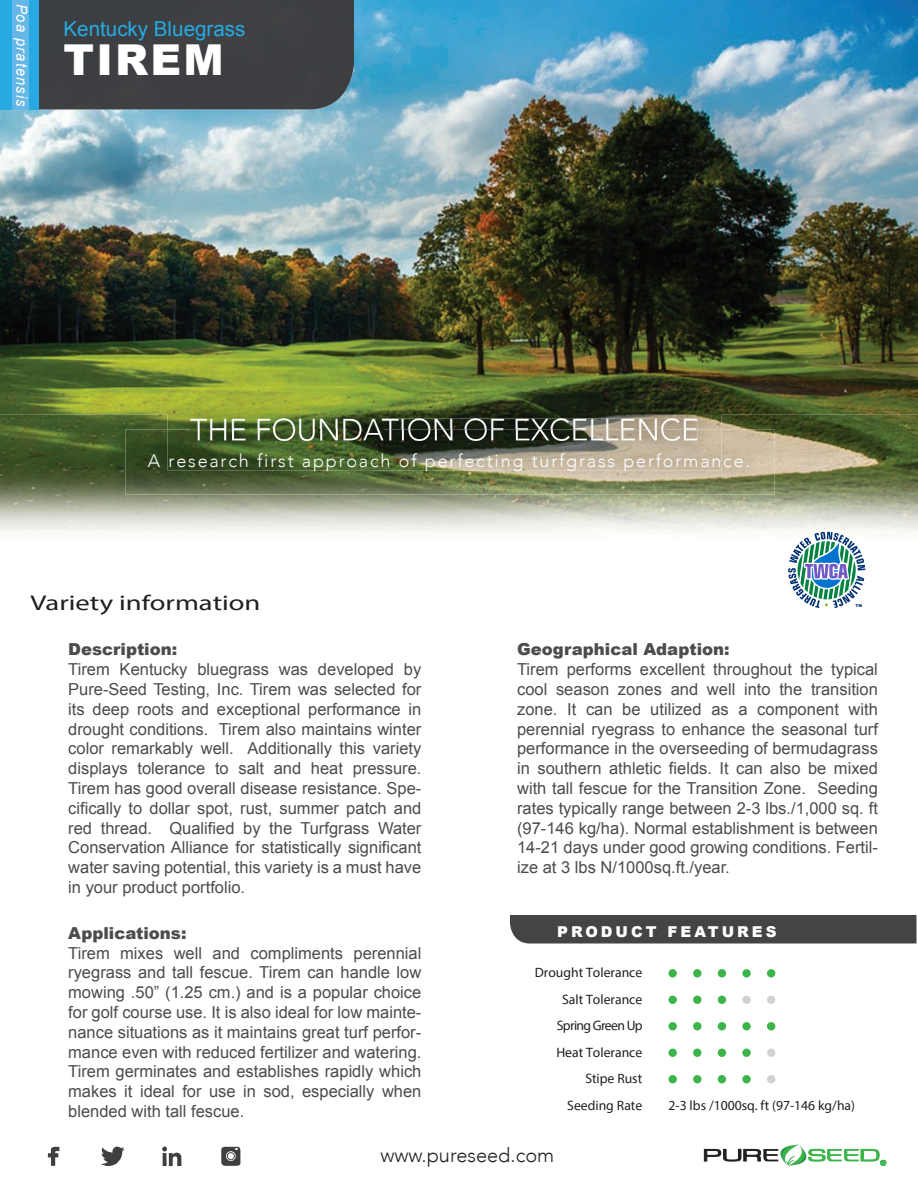
<style>
.page{position:relative;width:918px;height:1188px;background:#fff}
.page>*{position:absolute;margin:0;border:0;box-sizing:border-box;transform-origin:0 0}
.t1{font:900 42.6px "Arial";letter-spacing:.05em;color:#fff}
.t2{font:300 30.15px "Avenir";color:#fff}
.t3{font:21.45px "Handwriting Dakota";color:#231f20;scale:1.34 1}
.t4{font:20.55px "Arial";color:#26aae1}
.t5{font:300 19.95px "Avenir";color:#231f20}
.t6{font:300 18px "Avenir";letter-spacing:.1em;color:#fff}
.t7{font:16.5px/19.8px "Arial";color:#4b4c4d;text-align:justify}
.t8{font:900 16.5px "Arial";color:#4b4c4d}
.t9{font:italic 15.3px "Arial";letter-spacing:.08em;color:#fff;scale:.96 1}
.t10{font:900 15px "Arial";letter-spacing:.2em;color:#fff}
.t11{font:13.65px/26.5px "Myriad Pro";color:#231f20;text-align:right}
.t12{font:13.65px "Myriad Pro";letter-spacing:-.045em;color:#231f20}
.t13{font:900 3.9px "Arial";color:#002f73}
</style>
<div class="page">
<img style="left:0;top:0;width:918px;height:414px">
<img style="left:0;top:414px;width:203px;height:119px">
<img style="left:715px;top:414px;width:203px;height:119px">
<img style="left:203px;top:495px;width:512px;height:38px">
<div style="left:39px;top:0;width:315px;height:110px;background:#3d3f42"></div>
<div style="left:669px;top:1049px;width:8px;height:8px;background:#3bb44a;border-radius:50%"></div>
<div style="left:693px;top:1049px;width:8px;height:8px;background:#3bb44a;border-radius:50%"></div>
<div style="left:718px;top:1049px;width:8px;height:8px;background:#3bb44a;border-radius:50%"></div>
<div style="left:742px;top:1049px;width:9px;height:8px;background:#3bb44a;border-radius:50%"></div>
<div style="left:767px;top:1049px;width:8px;height:8px;background:#d1d2d4;border-radius:50%"></div>
<div style="left:669px;top:1022px;width:8px;height:8px;background:#3bb44a;border-radius:50%"></div>
<div style="left:693px;top:1022px;width:8px;height:8px;background:#3bb44a;border-radius:50%"></div>
<div style="left:718px;top:1022px;width:8px;height:8px;background:#3bb44a;border-radius:50%"></div>
<div style="left:742px;top:1022px;width:9px;height:8px;background:#3bb44a;border-radius:50%"></div>
<div style="left:767px;top:1022px;width:8px;height:8px;background:#3bb44a;border-radius:50%"></div>
<div style="left:669px;top:969px;width:8px;height:8px;background:#3bb44a;border-radius:50%"></div>
<div style="left:693px;top:969px;width:8px;height:8px;background:#3bb44a;border-radius:50%"></div>
<div style="left:718px;top:969px;width:8px;height:8px;background:#3bb44a;border-radius:50%"></div>
<div style="left:742px;top:969px;width:9px;height:8px;background:#3bb44a;border-radius:50%"></div>
<div style="left:767px;top:969px;width:8px;height:8px;background:#3bb44a;border-radius:50%"></div>
<div style="left:669px;top:996px;width:8px;height:8px;background:#3bb44a;border-radius:50%"></div>
<div style="left:693px;top:996px;width:8px;height:8px;background:#3bb44a;border-radius:50%"></div>
<div style="left:718px;top:996px;width:8px;height:8px;background:#3bb44a;border-radius:50%"></div>
<div style="left:742px;top:996px;width:9px;height:8px;background:#d1d2d4;border-radius:50%"></div>
<div style="left:767px;top:996px;width:8px;height:8px;background:#d1d2d4;border-radius:50%"></div>
<svg style="left:162px;top:1147px;width:19px;height:19px"></svg>
<svg style="left:48px;top:1147px;width:11px;height:19px"></svg>
<svg style="left:101px;top:1146px;width:24px;height:20px"></svg>
<svg style="left:221px;top:1147px;width:19px;height:19px"></svg>
<svg style="left:704px;top:1145px;width:182px;height:21px"></svg>
<img style="left:168px;top:392px;width:554px;height:37px">
<img style="left:190px;top:419px;width:507px;height:10px">
<img style="left:125px;top:429px;width:650px;height:66px">
<img style="left:363px;top:429px;width:334px;height:12px">
<svg style="left:382px;top:419px;width:2px;height:21px"></svg>
<div style="left:510px;top:915px;width:406px;height:29px;background:#444445"></div>
<div style="left:669px;top:1075px;width:8px;height:8px;background:#3bb44a;border-radius:50%"></div>
<div style="left:693px;top:1075px;width:8px;height:8px;background:#3bb44a;border-radius:50%"></div>
<div style="left:718px;top:1075px;width:8px;height:8px;background:#3bb44a;border-radius:50%"></div>
<div style="left:742px;top:1075px;width:9px;height:8px;background:#3bb44a;border-radius:50%"></div>
<div style="left:767px;top:1075px;width:8px;height:8px;background:#d1d2d4;border-radius:50%"></div>
<div style="left:0;top:0;width:39px;height:110px;background:#26aae1"></div>
<div style="left:12px;top:0;width:16px;height:110px;background:#64b7e7"></div>
<div style="left:786px;top:530px;width:81px;height:80px;background:#fff;border-radius:50%"></div>
<svg style="left:788px;top:532px;width:77px;height:76px"></svg>
<p class="t9" style="left:32px;top:4px;width:109px;rotate:90deg">Poa pratensis</p>
<p class="t4" style="left:64px;top:15px;width:183px">Kentucky Bluegrass</p>
<h1 class="t1" style="left:64px;top:29px;width:161px">TIREM</h1>
<h2 class="t2" style="left:190px;top:412px;width:510px">THE FOUNDATION OF EXCELLENCE</h2>
<p class="t6" style="left:148px;top:450px;width:604px">A research first approach of perfecting turfgrass performance.</p>
<h3 class="t3" style="left:31px;top:590px;width:173px">Variety information</h3>
<p class="t13" style="left:856px;top:602px;width:8px">TM</p>
<p class="t8" style="left:68px;top:637px;width:111px">Description:</p>
<p class="t7" style="left:68px;top:660px;width:355px">Tirem Kentucky bluegrass was developed by Pure-Seed Testing, Inc. Tirem was selected for its deep roots and exceptional performance in drought conditions. Tirem also maintains winter color remarkably well. Additionally this variety displays tolerance to salt and heat pressure.<br>Tirem has good overall disease resistance. Spe&shy;cifically to dollar spot, rust, summer patch and red thread. Qualified by the Turfgrass Water Conservation Alliance for statistically significant water saving potential, this variety is a must have in your product portfolio.</p>
<p class="t8" style="left:68px;top:921px;width:120px">Applications:</p>
<p class="t7" style="left:68px;top:943px;width:355px">Tirem mixes well and compliments perennial ryegrass and tall fescue. Tirem can handle low mowing .50” (1.25 cm.) and is a popular choice for golf course use. It is also ideal for low mainte&shy;nance situations as it maintains great turf perfor&shy;mance even with reduced fertilizer and watering.<br>Tirem germinates and establishes rapidly which makes it ideal for use in sod, especially when blended with tall fescue.</p>
<p class="t8" style="left:517px;top:637px;width:214px">Geographical Adaption:</p>
<p class="t7" style="left:517px;top:660px;width:362px">Tirem performs excellent throughout the typical cool season zones and well into the transition zone. It can be utilized as a component with perennial ryegrass to enhance the seasonal turf performance in the overseeding of bermudagrass in southern athletic fields. It can also be mixed with tall fescue for the Transition Zone. Seeding rates typically range between 2-3 lbs./1,000 sq. ft (97-146 kg/ha). Normal establishment is between 14-21 days under good growing conditions. Fertil&shy;ize at 3 lbs N/1000sq.ft./year.</p>
<p class="t10" style="left:557px;top:920px;width:221px">PRODUCT FEATURES</p>
<p class="t11" style="left:535px;top:959px;width:109px">Drought Tolerance<br>Salt Tolerance</p>
<p class="t12" style="left:557px;top:1017px;width:87px">Spring Green Up</p>
<p class="t11" style="left:556px;top:1039px;width:87px">Heat Tolerance</p>
<p class="t11" style="left:585px;top:1065px;width:58px">Stipe Rust</p>
<p class="t11" style="left:567px;top:1092px;width:77px">Seeding Rate</p>
<p class="t11" style="left:669px;top:1092px;width:188px">2-3 lbs /1000sq. ft (97-146 kg/ha)</p>
<p class="t5" style="left:380px;top:1144px;width:175px">www.pureseed.com</p>
</div>
